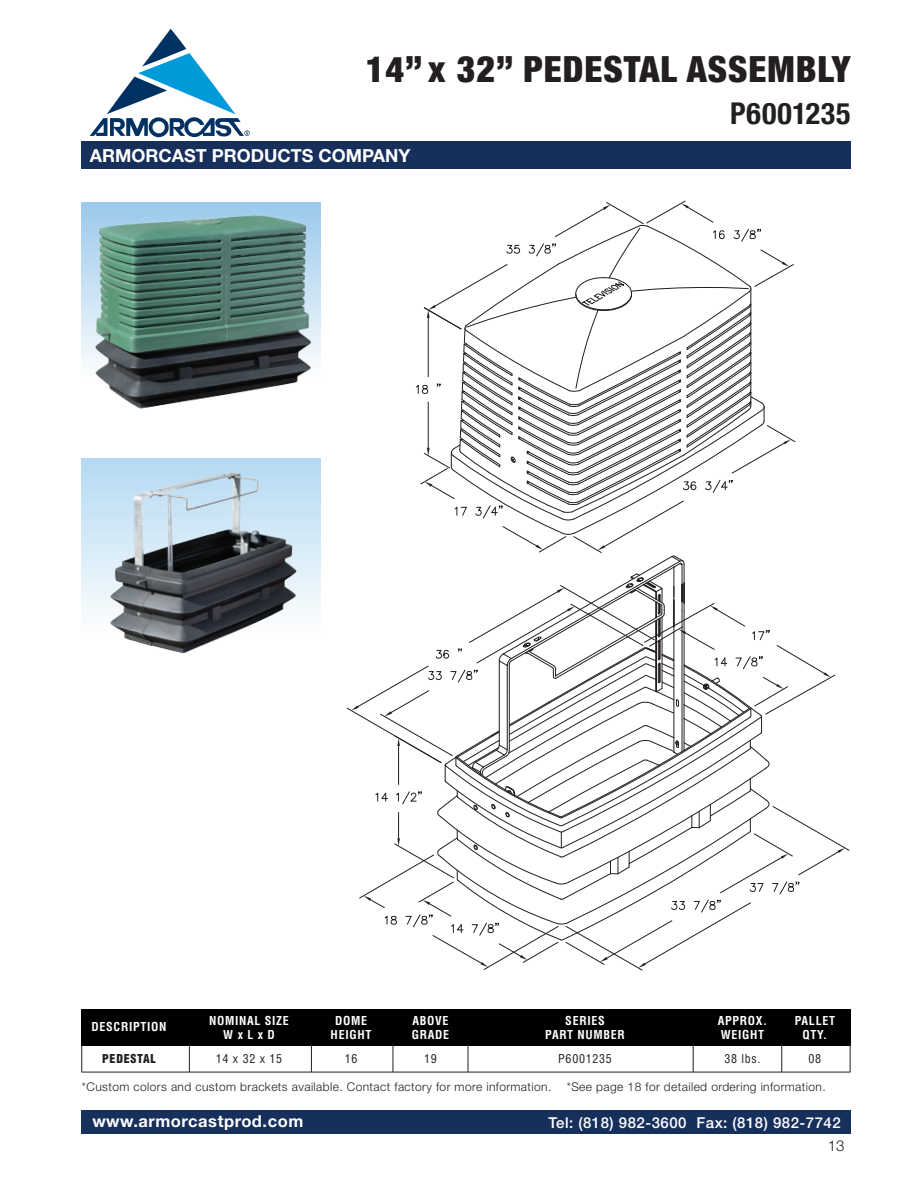
<style>
.page{position:relative;width:918px;height:1188px;background:#fff}
.page>*{position:absolute;margin:0;border:0;box-sizing:border-box;transform-origin:0 0}
.t1{font:900 condensed 36px "Helvetica Neue";letter-spacing:.025em;color:#231f20}
.t2{font:700 condensed 30px "Helvetica Neue";letter-spacing:.03em;color:#231f20}
.t3{font:700 18px "Helvetica Neue";color:#fff}
.t4{font:700 16.5px "Helvetica Neue";letter-spacing:.035em;color:#fff}
.t5{font:500 15px "Helvetica Neue";letter-spacing:.035em;color:#fff}
.t6{font:300 15px "Helvetica Neue";color:#231f20}
.p19_Prod_Heads{font:300 12px "Helvetica Neue";letter-spacing:.035em;color:#231f20}
.t7{font:700 condensed 12px "Helvetica";letter-spacing:.055em;color:#fff}
.t8{font:condensed 12px "Helvetica";letter-spacing:.055em;color:#231f20}
.t9{font:900 condensed 12px "Helvetica";letter-spacing:.055em;color:#231f20}
</style>
<div class="page">
<div style="left:81px;top:1111px;width:769px;height:23px;background:#172f5b"></div>
<div style="left:81px;top:142px;width:769px;height:27px;background:#172f5b"></div>
<svg style="left:90px;top:29px;width:160px;height:108px"></svg>
<div style="left:81px;top:459px;width:240px;height:176px;background:linear-gradient(to bottom,#b4d9f2,#fdfefe)"></div>
<img style="left:81px;top:202px;width:240px;height:207px">
<img style="left:91px;top:462px;width:221px;height:192px">
<svg style="left:351px;top:201px;width:494px;height:769px"></svg>
<div style="left:81px;top:1009px;width:769px;height:37px;background:#000001"></div>
<hr style="left:81px;top:1072px;width:769px;height:1px;background:#231f20">
<svg style="left:81px;top:1044px;width:1px;height:28px"></svg>
<svg style="left:189px;top:1044px;width:1px;height:28px"></svg>
<svg style="left:311px;top:1044px;width:1px;height:28px"></svg>
<svg style="left:393px;top:1044px;width:1px;height:28px"></svg>
<svg style="left:468px;top:1044px;width:1px;height:28px"></svg>
<svg style="left:781px;top:1044px;width:1px;height:28px"></svg>
<svg style="left:850px;top:1044px;width:1px;height:28px"></svg>
<svg style="left:693px;top:1044px;width:1px;height:28px"></svg>
<p class="t1" style="left:366px;top:47px;width:486px">14” x 32” PEDESTAL ASSEMBLY</p>
<p class="t2" style="left:730px;top:96px;width:122px">P6001235</p>
<h3 class="t3" style="left:90px;top:144px;width:322px">ARMORCAST PRODUCTS COMPANY</h3>
<p class="t7" style="left:92px;top:1019px;width:76px">DESCRIPTION</p>
<p class="t7" style="left:209px;top:1013px;width:81px">NOMINAL SIZE</p>
<p class="t7" style="left:335px;top:1013px;width:34px">DOME</p>
<p class="t7" style="left:412px;top:1013px;width:38px">ABOVE</p>
<p class="t7" style="left:565px;top:1013px;width:41px">SERIES</p>
<p class="t7" style="left:718px;top:1013px;width:51px">APPROX.</p>
<p class="t7" style="left:795px;top:1013px;width:42px">PALLET</p>
<p class="t7" style="left:223px;top:1027px;width:53px">W x L x D</p>
<p class="t7" style="left:331px;top:1027px;width:42px">HEIGHT</p>
<p class="t7" style="left:412px;top:1027px;width:39px">GRADE</p>
<p class="t7" style="left:545px;top:1027px;width:81px">PART NUMBER</p>
<p class="t7" style="left:721px;top:1027px;width:45px">WEIGHT</p>
<p class="t7" style="left:803px;top:1027px;width:26px">QTY.</p>
<p class="t9" style="left:102px;top:1051px;width:55px">PEDESTAL</p>
<p class="t8" style="left:216px;top:1051px;width:68px">14 x 32 x 15</p>
<p class="t8" style="left:345px;top:1051px;width:14px">16</p>
<p class="t8" style="left:424px;top:1051px;width:14px">19</p>
<p class="t8" style="left:558px;top:1051px;width:55px">P6001235</p>
<p class="t8" style="left:724px;top:1051px;width:38px">38 lbs.</p>
<p class="t8" style="left:809px;top:1051px;width:14px">08</p>
<p class="p19_Prod_Heads" style="left:82px;top:1079px;width:471px">*Custom colors and custom brackets available. Contact factory for more information.</p>
<p class="p19_Prod_Heads" style="left:567px;top:1079px;width:260px">*See page 18 for detailed ordering information.</p>
<h3 class="t4" style="left:92px;top:1111px;width:212px">www.armorcastprod.com</h3>
<p class="t5" style="left:548px;top:1113px;width:294px">Tel: (818) 982-3600 Fax: (818) 982-7742</p>
<p class="t6" style="left:828px;top:1136px;width:18px">13</p>
</div>
